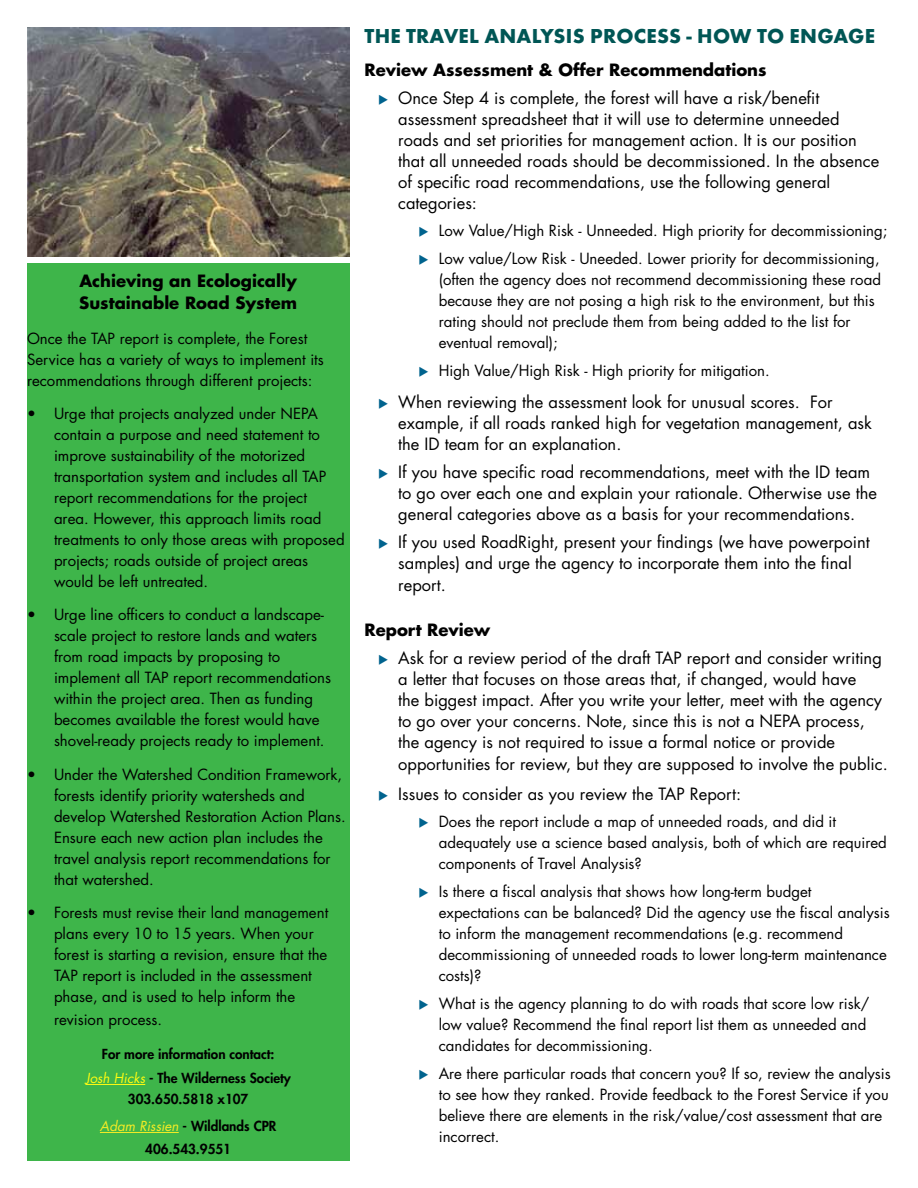
<style>
.page{position:relative;width:918px;height:1188px;background:#fff}
.page>*{position:absolute;margin:0;border:0;box-sizing:border-box;transform-origin:0 0}
.t1{font:700 21px "Function Pro";letter-spacing:.01em;color:#005655}
.t2{font:16.5px/21px "Futura Std";color:#000}
.t3{font:700 16.5px/22.5px "Futura Std";color:#000}
.t4{font:15px/21px "Futura Std";color:#000}
.t5{font:800 13.5px/24px "Futura Std";color:#000;text-align:center}
.s1{font-weight:400;font-style:italic;color:#fffc11}
.s2{font-weight:400;font-style:italic;color:#f7ec25}
</style>
<div class="page">
<div style="left:27px;top:263px;width:322px;height:898px;background:#3eb54a"></div>
<hr style="left:85px;top:1084px;width:60px;height:1px;background:#fffc11">
<hr style="left:100px;top:1132px;width:79px;height:1px;background:#f7ec25">
<img style="left:27px;top:27px;width:322px;height:229px">
<p class="t3" style="left:79px;top:269px;width:219px">Achieving an Ecologically<br>Sustainable Road System</p>
<p class="t4" style="left:27px;top:328px;width:298px">Once the TAP report is complete, the Forest<br>Service has a variety of ways to implement its recommendations through different projects:</p>
<p class="t4" style="left:54px;top:403px;width:292px;text-indent:-27px">• Urge that projects analyzed under NEPA contain a purpose and need statement to improve sustainability of the motorized transportation system and includes all TAP report recommendations for the project area. However, this approach limits road treatments to only those areas with proposed projects; roads outside of project areas would be left untreated.</p>
<p class="t4" style="left:54px;top:604px;width:279px;text-indent:-27px">• Urge line officers to conduct a landscape&shy;scale project to restore lands and waters from road impacts by proposing to implement all TAP report recommendations within the project area. Then as funding becomes available the forest would have shovel-ready projects ready to implement.</p>
<p class="t4" style="left:54px;top:764px;width:293px;text-indent:-27px">• Under the Watershed Condition Framework, forests identify priority watersheds and develop Watershed Restoration Action Plans.<br>Ensure each new action plan includes the travel analysis report recommendations for that watershed.</p>
<p class="t4" style="left:54px;top:902px;width:276px;text-indent:-27px">• Forests must revise their land management plans every 10 to 15 years. When your forest is starting a revision, ensure that the TAP report is included in the assessment phase, and is used to help inform the</p>
<p class="t4" style="left:54px;top:1009px;width:110px">revision process.</p>
<p class="t5" style="left:85px;top:1042px;width:207px">For more information contact:<br><span class="s1">Josh Hicks</span> - The Wilderness Society</p>
<p class="t5" style="left:100px;top:1086px;width:178px;line-height:27px">303.650.5818 x107<br><span class="s2">Adam Rissien</span> - Wildlands CPR</p>
<p class="t5" style="left:145px;top:1137px;width:87px">406.543.9551</p>
<h1 class="t1" style="left:365px;top:23px;width:92px">THE TRAVEL</h1>
<h1 class="t1" style="left:484px;top:23px;width:59px">ANALYSIS</h1>
<h1 class="t1" style="left:590px;top:23px;width:68px">PROCESS</h1>
<h1 class="t1" style="left:687px;top:23px;width:188px">- HOW TO ENGAGE</h1>
<p class="t3" style="left:364px;top:58px;width:404px">Review Assessment &amp; Offer Recommendations</p>
<p class="t2" style="left:398px;top:87px;width:483px">Once Step 4 is complete, the forest will have a risk/benefit assessment spreadsheet that it will use to determine unneeded roads and set priorities for management action. It is our position that all unneeded roads should be decommissioned. In the absence of specific road recommendations, use the following general categories:</p>
<p class="t4" style="left:439px;top:217px;width:450px;line-height:27.8px">Low Value/High Risk - Unneeded. High priority for decommissioning;<br>Low value/Low Risk - Uneeded. Lower priority for decommissioning,</p>
<p class="t4" style="left:439px;top:269px;width:444px">(often the agency does not recommend decommissioning these road because they are not posing a high risk to the environment, but this rating should not preclude them from being added to the list for eventual removal);</p>
<p class="t4" style="left:439px;top:360px;width:333px">High Value/High Risk - High priority for mitigation.</p>
<p class="t2" style="left:398px;top:392px;width:475px">When reviewing the assessment look for unusual scores. For example, if all roads ranked high for vegetation management, ask the ID team for an explanation.</p>
<p class="t2" style="left:398px;top:462px;width:480px">If you have specific road recommendations, meet with the ID team to go over each one and explain your rationale. Otherwise use the general categories above as a basis for your recommendations.</p>
<p class="t2" style="left:398px;top:531px;width:473px">If you used RoadRight, present your findings (we have powerpoint samples) and urge the agency to incorporate them into the final</p>
<p class="t2" style="left:398px;top:575px;width:49px">report.</p>
<p class="t3" style="left:364px;top:619px;width:127px">Report Review</p>
<p class="t2" style="left:398px;top:648px;width:485px">Ask for a review period of the draft TAP report and consider writing a letter that focuses on those areas that, if changed, would have<br>the biggest impact. After you write your letter, meet with the agency to go over your concerns. Note, since this is not a NEPA process, the agency is not required to issue a formal notice or provide</p>
<p class="t2" style="left:398px;top:750px;width:491px;line-height:29.2px">opportunities for review, but they are supposed to involve the public.<br>Issues to consider as you review the TAP Report:</p>
<p class="t4" style="left:439px;top:812px;width:450px">Does the report include a map of unneeded roads, and did it adequately use a science based analysis, both of which are required components of Travel Analysis?</p>
<p class="t4" style="left:439px;top:881px;width:452px">Is there a fiscal analysis that shows how long-term budget expectations can be balanced? Did the agency use the fiscal analysis to inform the management recommendations (e.g. recommend decommissioning of unneeded roads to lower long-term maintenance costs)?</p>
<p class="t4" style="left:439px;top:993px;width:432px">What is the agency planning to do with roads that score low risk/ low value? Recommend the final report list them as unneeded and candidates for decommissioning.</p>
<p class="t4" style="left:439px;top:1063px;width:454px">Are there particular roads that concern you? If so, review the analysis to see how they ranked. Provide feedback to the Forest Service if you believe there are elements in the risk/value/cost assessment that are incorrect.</p>
</div>
